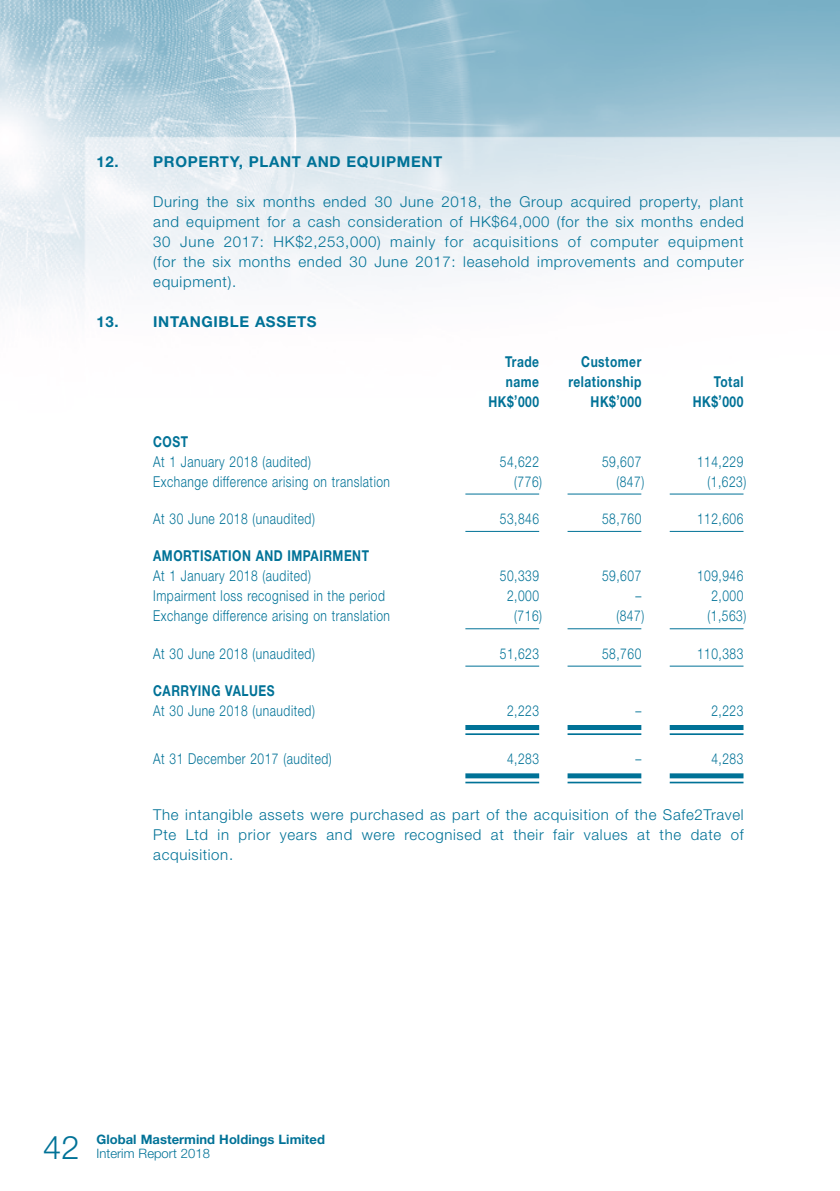
<style>
.page{position:relative;width:840px;height:1191px;background:#fff}
.page>*{position:absolute;margin:0;border:0;box-sizing:border-box;transform-origin:0 0}
.t1{font:300 32.4px "Helvetica Neue LT Std";color:#007297}
.Notes{font:300 15px/20px "Helvetica Neue LT Std";letter-spacing:.045em;color:#007297;text-align:justify}
.Notes-2{font:300 15px "Helvetica Neue LT Std";letter-spacing:.045em;color:#007297;scale:.8 1}
.Notes-3{font:700 15px "Helvetica Neue LT Std";letter-spacing:.045em;color:#007297;scale:.8 1}
.Notes_HD1{font:700 15px "Helvetica Neue LT Std";letter-spacing:.045em;color:#007297}
.t2{font:700 13px "Helvetica Neue LT Std";letter-spacing:.005em;color:#007297}
.t3{font:300 13px "Helvetica Neue LT Std";letter-spacing:.005em;color:#007297}
</style>
<div class="page">
<img style="left:0;top:0;width:839px;height:784px">
<hr style="left:465px;top:493px;width:74px;height:1px;background:#007297">
<hr style="left:567px;top:493px;width:74px;height:1px;background:#007297">
<hr style="left:669px;top:493px;width:74px;height:1px;background:#007297">
<hr style="left:465px;top:531px;width:74px;height:1px;background:#007297">
<hr style="left:567px;top:531px;width:74px;height:1px;background:#007297">
<hr style="left:669px;top:531px;width:74px;height:1px;background:#007297">
<hr style="left:465px;top:628px;width:74px;height:1px;background:#007297">
<hr style="left:567px;top:628px;width:74px;height:1px;background:#007297">
<hr style="left:669px;top:628px;width:74px;height:1px;background:#007297">
<hr style="left:465px;top:665px;width:74px;height:1px;background:#007297">
<hr style="left:567px;top:665px;width:74px;height:1px;background:#007297">
<hr style="left:669px;top:665px;width:74px;height:1px;background:#007297">
<div style="left:465px;top:725px;width:74px;height:5px;background:#007297"></div>
<hr style="left:465px;top:733px;width:74px;height:2px;background:#007297">
<div style="left:567px;top:725px;width:74px;height:5px;background:#007297"></div>
<hr style="left:567px;top:733px;width:74px;height:2px;background:#007297">
<div style="left:669px;top:725px;width:74px;height:5px;background:#007297"></div>
<hr style="left:669px;top:733px;width:74px;height:2px;background:#007297">
<div style="left:465px;top:773px;width:74px;height:5px;background:#007297"></div>
<hr style="left:465px;top:781px;width:74px;height:2px;background:#007297">
<div style="left:567px;top:773px;width:74px;height:5px;background:#007297"></div>
<hr style="left:567px;top:781px;width:74px;height:2px;background:#007297">
<div style="left:669px;top:773px;width:74px;height:5px;background:#007297"></div>
<hr style="left:669px;top:781px;width:74px;height:2px;background:#007297">
<p class="Notes_HD1" style="left:96px;top:152px;width:347px">12. PROPERTY, PLANT AND EQUIPMENT</p>
<p class="Notes" style="left:153px;top:191px;width:591px">During the six months ended 30 June 2018, the Group acquired property, plant and equipment for a cash consideration of HK$64,000 (for the six months ended 30 June 2017: HK$2,253,000) mainly for acquisitions of computer equipment (for the six months ended 30 June 2017: leasehold improvements and computer equipment).</p>
<p class="Notes_HD1" style="left:96px;top:312px;width:221px">13. INTANGIBLE ASSETS</p>
<p class="Notes-3" style="left:505px;top:352px;width:44px">Trade</p>
<p class="Notes-3" style="left:505px;top:372px;width:43px">name</p>
<p class="Notes-3" style="left:581px;top:352px;width:77px">Customer</p>
<p class="Notes-3" style="left:568px;top:372px;width:92px">relationship</p>
<p class="Notes-3" style="left:713px;top:372px;width:39px">Total</p>
<p class="Notes-3" style="left:488px;top:392px;width:65px">HK$’000</p>
<p class="Notes-3" style="left:590px;top:392px;width:65px">HK$’000</p>
<p class="Notes-3" style="left:692px;top:392px;width:65px">HK$’000</p>
<p class="Notes-3" style="left:153px;top:432px;width:45px">COST</p>
<p class="Notes-2" style="left:153px;top:452px;width:198px">At 1 January 2018 (audited)</p>
<p class="Notes-2" style="left:499px;top:452px;width:51px">54,622</p>
<p class="Notes-2" style="left:601px;top:452px;width:51px">59,607</p>
<p class="Notes-2" style="left:696px;top:452px;width:60px">114,229</p>
<p class="Notes-2" style="left:153px;top:472px;width:297px">Exchange difference arising on translation</p>
<p class="Notes-2" style="left:514px;top:472px;width:36px">(776)</p>
<p class="Notes-2" style="left:616px;top:472px;width:36px">(847)</p>
<p class="Notes-2" style="left:707px;top:472px;width:50px">(1,623)</p>
<p class="Notes-2" style="left:153px;top:509px;width:203px">At 30 June 2018 (unaudited)</p>
<p class="Notes-2" style="left:499px;top:509px;width:51px">53,846</p>
<p class="Notes-2" style="left:601px;top:509px;width:51px">58,760</p>
<p class="Notes-2" style="left:696px;top:509px;width:60px">112,606</p>
<p class="Notes-3" style="left:153px;top:547px;width:271px">AMORTISATION AND IMPAIRMENT</p>
<p class="Notes-2" style="left:153px;top:567px;width:198px">At 1 January 2018 (audited)</p>
<p class="Notes-2" style="left:499px;top:567px;width:51px">50,339</p>
<p class="Notes-2" style="left:601px;top:567px;width:51px">59,607</p>
<p class="Notes-2" style="left:696px;top:567px;width:60px">109,946</p>
<p class="Notes-2" style="left:153px;top:587px;width:291px">Impairment loss recognised in the period</p>
<p class="Notes-2" style="left:507px;top:587px;width:42px">2,000</p>
<p class="Notes-2" style="left:635px;top:587px;width:9px">–</p>
<p class="Notes-2" style="left:711px;top:587px;width:42px">2,000</p>
<p class="Notes-2" style="left:153px;top:607px;width:297px">Exchange difference arising on translation</p>
<p class="Notes-2" style="left:514px;top:607px;width:36px">(716)</p>
<p class="Notes-2" style="left:616px;top:607px;width:36px">(847)</p>
<p class="Notes-2" style="left:707px;top:607px;width:50px">(1,563)</p>
<p class="Notes-2" style="left:153px;top:644px;width:203px">At 30 June 2018 (unaudited)</p>
<p class="Notes-2" style="left:499px;top:644px;width:51px">51,623</p>
<p class="Notes-2" style="left:601px;top:644px;width:51px">58,760</p>
<p class="Notes-2" style="left:696px;top:644px;width:60px">110,383</p>
<p class="Notes-3" style="left:153px;top:681px;width:153px">CARRYING VALUES</p>
<p class="Notes-2" style="left:153px;top:701px;width:203px">At 30 June 2018 (unaudited)</p>
<p class="Notes-2" style="left:507px;top:701px;width:42px">2,223</p>
<p class="Notes-2" style="left:635px;top:701px;width:9px">–</p>
<p class="Notes-2" style="left:711px;top:701px;width:42px">2,223</p>
<p class="Notes-2" style="left:153px;top:750px;width:224px">At 31 December 2017 (audited)</p>
<p class="Notes-2" style="left:507px;top:750px;width:42px">4,283</p>
<p class="Notes-2" style="left:635px;top:750px;width:9px">–</p>
<p class="Notes-2" style="left:711px;top:750px;width:42px">4,283</p>
<p class="Notes" style="left:153px;top:804px;width:591px">The intangible assets were purchased as part of the acquisition of the Safe2Travel Pte Ltd in prior years and were recognised at their fair values at the date of acquisition.</p>
<h1 class="t1" style="left:43px;top:1127px;width:38px">42</h1>
<p class="t2" style="left:96px;top:1131px;width:230px">Global Mastermind Holdings Limited</p>
<p class="t3" style="left:96px;top:1145px;width:115px">Interim Report 2018</p>
</div>
